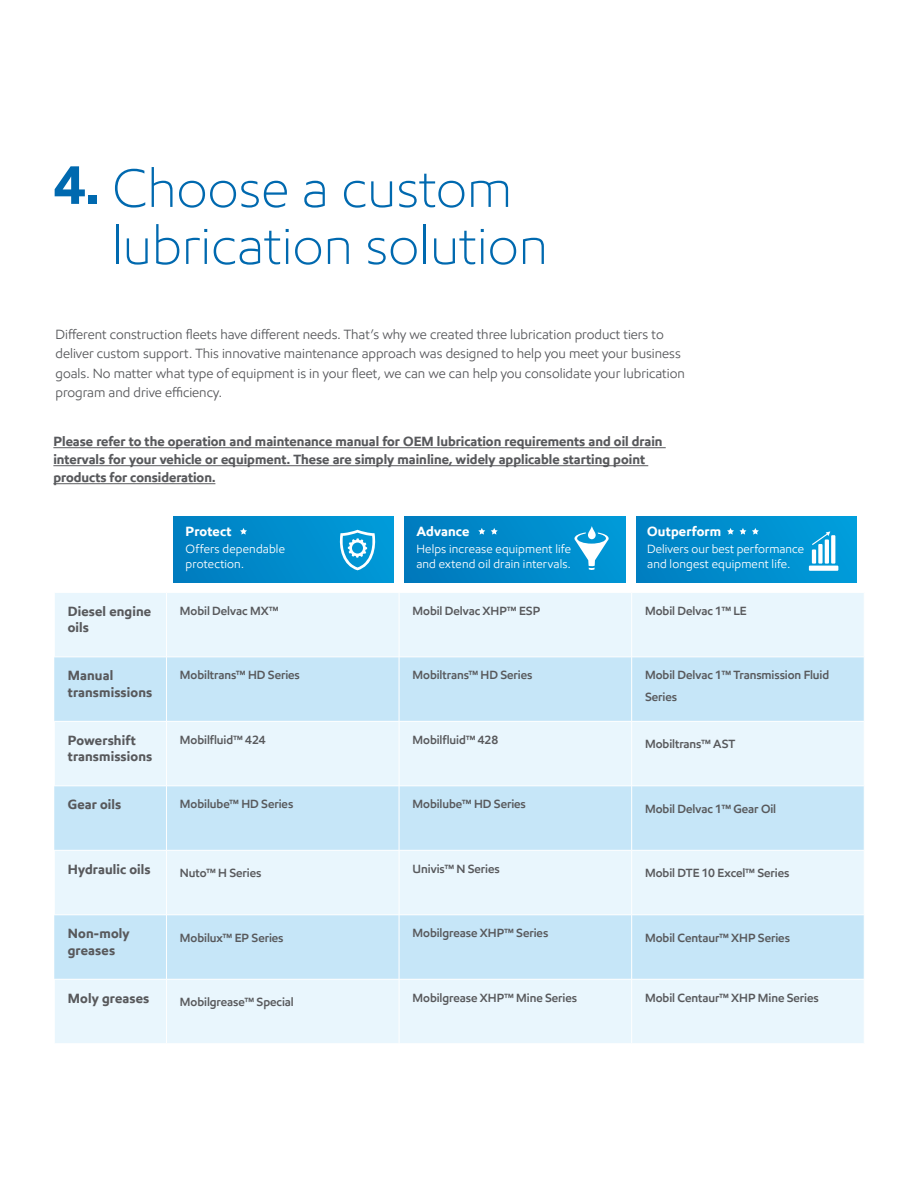
<style>
.page{position:relative;width:915px;height:1191px;background:#fff}
.page>*{position:absolute;margin:0;border:0;box-sizing:border-box;transform-origin:0 0}
.t1{font:300 54px/57px "E Mprint";color:#0069af}
.t2{font:700 13.5px/16.2px "E Mprint";color:#58595c}
.t3{font:13.5px/19.5px "E Mprint";color:#58595c}
.t4{font:700 13.5px "E Mprint";letter-spacing:.015em;color:#fff}
.t5{font:600 12px/21.6px "E Mprint";letter-spacing:-.005em;color:#58595c}
.t6{font:12px/15px "E Mprint";letter-spacing:.015em;color:#fff}
.s1{font-weight:700}
</style>
<div class="page">
<div style="left:55px;top:593px;width:808px;height:450px;background:#e9f6fd"></div>
<svg style="left:54px;top:657px;width:809px;height:322px;background:#d4ecfa"></svg>
<hr style="left:166px;top:592px;width:1px;height:64px;background:#fff">
<hr style="left:398px;top:592px;width:1px;height:64px;background:#fff">
<hr style="left:631px;top:592px;width:1px;height:64px;background:#fff">
<hr style="left:54px;top:656px;width:112px;height:1px;background:#fff">
<hr style="left:166px;top:656px;width:233px;height:1px;background:#fff">
<hr style="left:399px;top:656px;width:232px;height:1px;background:#fff">
<hr style="left:631px;top:656px;width:233px;height:1px;background:#fff">
<hr style="left:166px;top:657px;width:1px;height:64px;background:#fff">
<hr style="left:398px;top:657px;width:1px;height:64px;background:#fff">
<hr style="left:631px;top:657px;width:1px;height:64px;background:#fff">
<hr style="left:166px;top:786px;width:1px;height:64px;background:#fff">
<hr style="left:398px;top:786px;width:1px;height:64px;background:#fff">
<hr style="left:631px;top:786px;width:1px;height:64px;background:#fff">
<hr style="left:166px;top:915px;width:1px;height:64px;background:#fff">
<hr style="left:398px;top:915px;width:1px;height:64px;background:#fff">
<hr style="left:631px;top:915px;width:1px;height:64px;background:#fff">
<hr style="left:54px;top:721px;width:112px;height:1px;background:#fff">
<hr style="left:54px;top:721px;width:1px;height:64px;background:#fff">
<hr style="left:54px;top:785px;width:112px;height:1px;background:#fff">
<hr style="left:166px;top:721px;width:233px;height:1px;background:#fff">
<hr style="left:166px;top:721px;width:1px;height:64px;background:#fff">
<hr style="left:166px;top:785px;width:233px;height:1px;background:#fff">
<hr style="left:399px;top:721px;width:232px;height:1px;background:#fff">
<hr style="left:398px;top:721px;width:1px;height:64px;background:#fff">
<hr style="left:399px;top:785px;width:232px;height:1px;background:#fff">
<hr style="left:631px;top:721px;width:233px;height:1px;background:#fff">
<hr style="left:631px;top:721px;width:1px;height:64px;background:#fff">
<hr style="left:631px;top:785px;width:233px;height:1px;background:#fff">
<hr style="left:54px;top:850px;width:112px;height:1px;background:#fff">
<hr style="left:54px;top:850px;width:1px;height:64px;background:#fff">
<hr style="left:54px;top:914px;width:112px;height:1px;background:#fff">
<hr style="left:166px;top:850px;width:233px;height:1px;background:#fff">
<hr style="left:166px;top:850px;width:1px;height:64px;background:#fff">
<hr style="left:166px;top:914px;width:233px;height:1px;background:#fff">
<hr style="left:399px;top:850px;width:232px;height:1px;background:#fff">
<hr style="left:398px;top:850px;width:1px;height:64px;background:#fff">
<hr style="left:399px;top:914px;width:232px;height:1px;background:#fff">
<hr style="left:631px;top:850px;width:233px;height:1px;background:#fff">
<hr style="left:631px;top:850px;width:1px;height:64px;background:#fff">
<hr style="left:631px;top:914px;width:233px;height:1px;background:#fff">
<hr style="left:54px;top:979px;width:112px;height:1px;background:#fff">
<hr style="left:166px;top:979px;width:233px;height:1px;background:#fff">
<hr style="left:166px;top:979px;width:1px;height:64px;background:#fff">
<hr style="left:399px;top:979px;width:232px;height:1px;background:#fff">
<hr style="left:398px;top:979px;width:1px;height:64px;background:#fff">
<hr style="left:631px;top:979px;width:233px;height:1px;background:#fff">
<hr style="left:631px;top:979px;width:1px;height:64px;background:#fff">
<div style="left:405px;top:516px;width:219px;height:66px;background:linear-gradient(to right,#007abd,#0098d7)"></div>
<div style="left:173px;top:516px;width:220px;height:66px;background:linear-gradient(to right,#007ec0,#009ad8)"></div>
<div style="left:636px;top:516px;width:220px;height:66px;background:linear-gradient(to right,#007fc2,#059fdc)"></div>
<svg style="left:338px;top:530px;width:39px;height:40px"></svg>
<svg style="left:574px;top:526px;width:34px;height:45px"></svg>
<svg style="left:818px;top:544px;width:4px;height:19px"></svg>
<svg style="left:811px;top:549px;width:4px;height:14px"></svg>
<svg style="left:830px;top:535px;width:5px;height:28px"></svg>
<svg style="left:824px;top:539px;width:4px;height:24px"></svg>
<svg style="left:811px;top:531px;width:19px;height:14px"></svg>
<div style="left:808px;top:565px;width:30px;height:6px;background:#fff"></div>
<svg style="left:240px;top:528px;width:7px;height:6px"></svg>
<svg style="left:726px;top:528px;width:7px;height:6px"></svg>
<svg style="left:478px;top:528px;width:19px;height:6px"></svg>
<svg style="left:739px;top:528px;width:19px;height:6px"></svg>
<hr style="left:53px;top:447px;width:612px;height:1px;background:#58595c">
<hr style="left:53px;top:465px;width:595px;height:1px;background:#58595c">
<hr style="left:53px;top:483px;width:162px;height:1px;background:#58595c">
<h1 class="t1" style="left:112px;top:159px;width:437px;text-indent:-58px"><span class="s1">4.</span> Choose a custom lubrication solution</h1>
<p class="t3" style="left:56px;top:324px;width:630px">Different construction fleets have different needs. That’s why we created three lubrication product tiers to deliver custom support. This innovative maintenance approach was designed to help you meet your business goals. No matter what type of equipment is in your fleet, we can we can help you consolidate your lubrication program and drive efficiency.</p>
<p class="t2" style="left:53px;top:432px;width:610px;line-height:18px">Please refer to the operation and maintenance manual for OEM lubrication requirements and oil drain intervals for your vehicle or equipment. These are simply mainline, widely applicable starting point products for consideration.</p>
<p class="t4" style="left:185px;top:522px;width:47px">Protect</p>
<p class="t6" style="left:185px;top:541px;width:101px">Offers dependable protection.</p>
<p class="t4" style="left:416px;top:522px;width:55px">Advance</p>
<p class="t6" style="left:416px;top:541px;width:156px">Helps increase equipment life and extend oil drain intervals.</p>
<p class="t4" style="left:647px;top:522px;width:75px">Outperform</p>
<p class="t6" style="left:647px;top:541px;width:158px">Delivers our best performance and longest equipment life.</p>
<p class="t2" style="left:68px;top:603px;width:85px">Diesel engine oils</p>
<p class="t5" style="left:180px;top:600px;width:100px">Mobil Delvac MX™</p>
<p class="t5" style="left:412px;top:600px;width:129px">Mobil Delvac XHP™ ESP</p>
<p class="t5" style="left:645px;top:600px;width:103px">Mobil Delvac 1™ LE</p>
<p class="t2" style="left:68px;top:667px;width:86px">Manual transmissions</p>
<p class="t5" style="left:180px;top:664px;width:121px">Mobiltrans™ HD Series</p>
<p class="t5" style="left:412px;top:664px;width:121px">Mobiltrans™ HD Series</p>
<p class="t5" style="left:645px;top:664px;width:185px">Mobil Delvac 1™ Transmission Fluid<br>Series</p>
<p class="t2" style="left:68px;top:732px;width:86px">Powershift transmissions</p>
<p class="t5" style="left:180px;top:729px;width:87px">Mobilfluid™ 424</p>
<p class="t5" style="left:412px;top:729px;width:87px">Mobilfluid™ 428</p>
<p class="t5" style="left:645px;top:733px;width:92px">Mobiltrans™ AST</p>
<p class="t2" style="left:68px;top:796px;width:55px">Gear oils</p>
<p class="t5" style="left:180px;top:793px;width:115px">Mobilube™ HD Series</p>
<p class="t5" style="left:412px;top:793px;width:115px">Mobilube™ HD Series</p>
<p class="t5" style="left:645px;top:797px;width:132px">Mobil Delvac 1™ Gear Oil</p>
<p class="t2" style="left:68px;top:861px;width:84px">Hydraulic oils</p>
<p class="t5" style="left:180px;top:862px;width:83px">Nuto™ H Series</p>
<p class="t5" style="left:412px;top:857px;width:89px">Univis™ N Series</p>
<p class="t5" style="left:645px;top:862px;width:146px">Mobil DTE 10 Excel™ Series</p>
<p class="t2" style="left:68px;top:925px;width:63px">Non-moly greases</p>
<p class="t5" style="left:180px;top:926px;width:105px">Mobilux™ EP Series</p>
<p class="t5" style="left:412px;top:922px;width:137px">Mobilgrease XHP™ Series</p>
<p class="t5" style="left:645px;top:926px;width:146px">Mobil Centaur™ XHP Series</p>
<p class="t2" style="left:68px;top:990px;width:83px">Moly greases</p>
<p class="t5" style="left:180px;top:991px;width:115px">Mobilgrease™ Special</p>
<p class="t5" style="left:412px;top:986px;width:166px">Mobilgrease XHP™ Mine Series</p>
<p class="t5" style="left:645px;top:986px;width:175px">Mobil Centaur™ XHP Mine Series</p>
</div>
